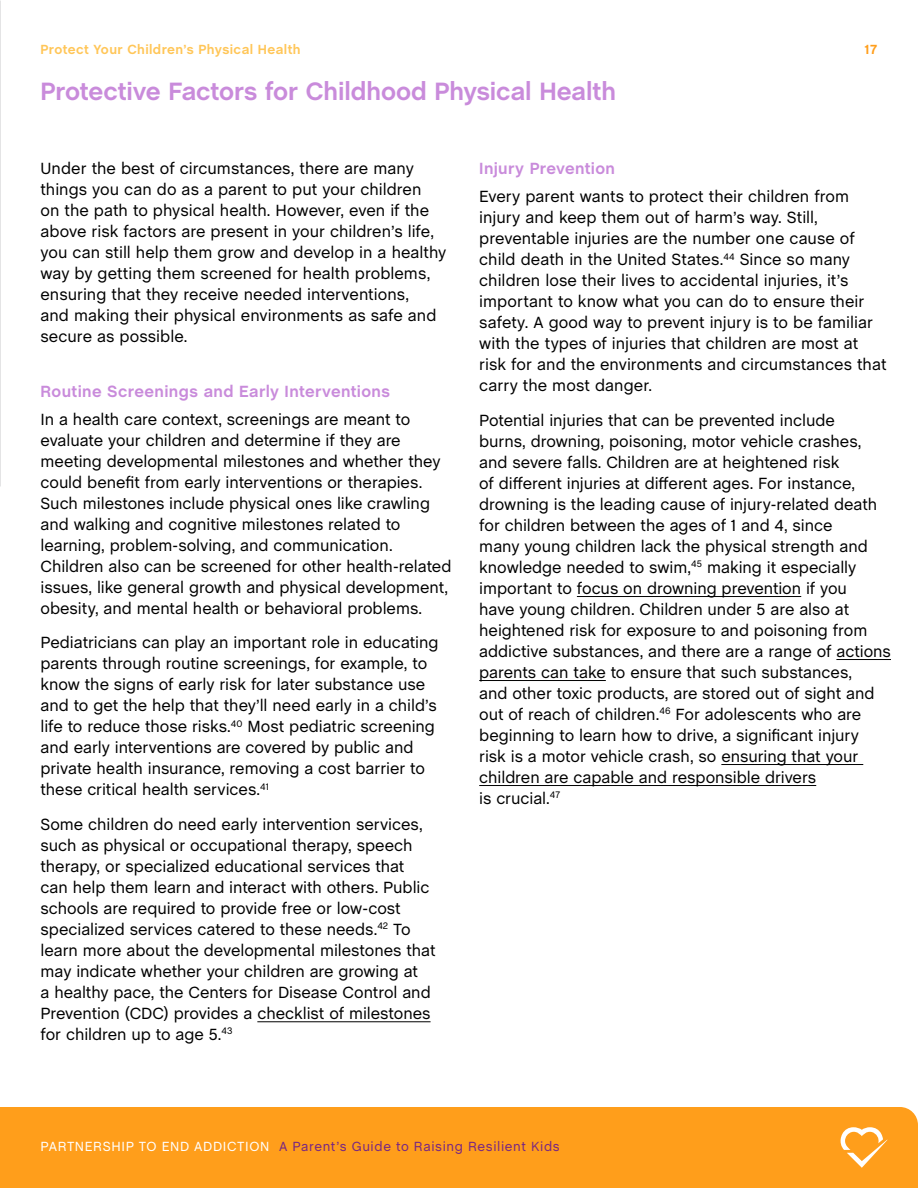
<style>
.page{position:relative;width:918px;height:1188px;background:#fff}
.page>*{position:absolute;margin:0;border:0;box-sizing:border-box;transform-origin:0 0}
.t1{font:700 25.5px "Chalet";letter-spacing:-.005em;color:#c98bdb}
.t2{font:16.5px/21px "Chalet";letter-spacing:-.005em;color:#000}
.t3{font:700 16.5px "Chalet";letter-spacing:.02em;color:#c98bdb}
.t4{font:13.5px "Chalet";letter-spacing:.045em;color:#772583}
.t5{font:700 13.5px "Chalet";letter-spacing:.03em;color:#ffc658}
.t6{font:700 13.5px "Chalet";color:#ff9e1b}
.s1{color:#fff}
</style>
<div class="page">
<hr style="left:257px;top:1021px;width:174px;height:1px;background:#000">
<hr style="left:577px;top:596px;width:224px;height:1px;background:#000">
<hr style="left:836px;top:659px;width:55px;height:1px;background:#000">
<hr style="left:479px;top:680px;width:127px;height:1px;background:#000">
<hr style="left:721px;top:764px;width:142px;height:1px;background:#000">
<hr style="left:479px;top:785px;width:337px;height:1px;background:#000">
<div style="left:0;top:1107px;width:918px;height:81px;background:#ff9e1b"></div>
<svg style="left:841px;top:1127px;width:46px;height:41px"></svg>
<p class="t5" style="left:40px;top:41px;width:262px">Protect Your Children’s Physical Health</p>
<p class="t6" style="left:864px;top:41px;width:15px">17</p>
<h1 class="t1" style="left:40px;top:76px;width:577px">Protective Factors for Childhood Physical Health</h1>
<p class="t2" style="left:40px;top:158px;width:407px">Under the best of circumstances, there are many things you can do as a parent to put your children<br>on the path to physical health. However, even if the above risk factors are present in your children’s life, you can still help them grow and develop in a healthy way by getting them screened for health problems, ensuring that they receive needed interventions,<br>and making their physical environments as safe and secure as possible.</p>
<p class="t3" style="left:40px;top:382px;width:351px">Routine Screenings and Early Interventions</p>
<p class="t2" style="left:40px;top:409px;width:413px">In a health care context, screenings are meant to evaluate your children and determine if they are meeting developmental milestones and whether they could benefit from early interventions or therapies.<br>Such milestones include physical ones like crawling and walking and cognitive milestones related to learning, problem-solving, and communication.<br>Children also can be screened for other health-related issues, like general growth and physical development, obesity, and mental health or behavioral problems.</p>
<p class="t2" style="left:40px;top:632px;width:400px">Pediatricians can play an important role in educating parents through routine screenings, for example, to know the signs of early risk for later substance use and to get the help that they’ll need early in a child’s life to reduce those risks.<sup>40</sup> Most pediatric screening and early interventions are covered by public and private health insurance, removing a cost barrier to these critical health services.<sup>41</sup></p>
<p class="t2" style="left:40px;top:814px;width:397px">Some children do need early intervention services, such as physical or occupational therapy, speech therapy, or specialized educational services that can help them learn and interact with others. Public schools are required to provide free or low-cost specialized services catered to these needs.<sup>42</sup> To learn more about the developmental milestones that may indicate whether your children are growing at<br>a healthy pace, the Centers for Disease Control and Prevention (CDC) provides a checklist of milestones for children up to age 5.<sup>43</sup></p>
<p class="t3" style="left:479px;top:159px;width:137px">Injury Prevention</p>
<p class="t2" style="left:479px;top:186px;width:409px">Every parent wants to protect their children from injury and keep them out of harm’s way. Still, preventable injuries are the number one cause of child death in the United States.<sup>44</sup> Since so many children lose their lives to accidental injuries, it’s important to know what you can do to ensure their safety. A good way to prevent injury is to be familiar with the types of injuries that children are most at risk for and the environments and circumstances that carry the most danger.</p>
<p class="t2" style="left:479px;top:410px;width:413px">Potential injuries that can be prevented include<br>burns, drowning, poisoning, motor vehicle crashes, and severe falls. Children are at heightened risk<br>of different injuries at different ages. For instance, drowning is the leading cause of injury-related death for children between the ages of 1 and 4, since<br>many young children lack the physical strength and knowledge needed to swim,<sup>45</sup> making it especially important to focus on drowning prevention if you<br>have young children. Children under 5 are also at heightened risk for exposure to and poisoning from addictive substances, and there are a range of actions parents can take to ensure that such substances,<br>and other toxic products, are stored out of sight and out of reach of children.<sup>46</sup> For adolescents who are beginning to learn how to drive, a significant injury<br>risk is a motor vehicle crash, so ensuring that your children are capable and responsible drivers<br>is crucial.<sup>47</sup></p>
<p class="t4" style="left:40px;top:1138px;width:521px"><span class="s1">PARTNERSHIP TO END ADDICTION</span> A Parent’s Guide to Raising Resilient Kids</p>
</div>
